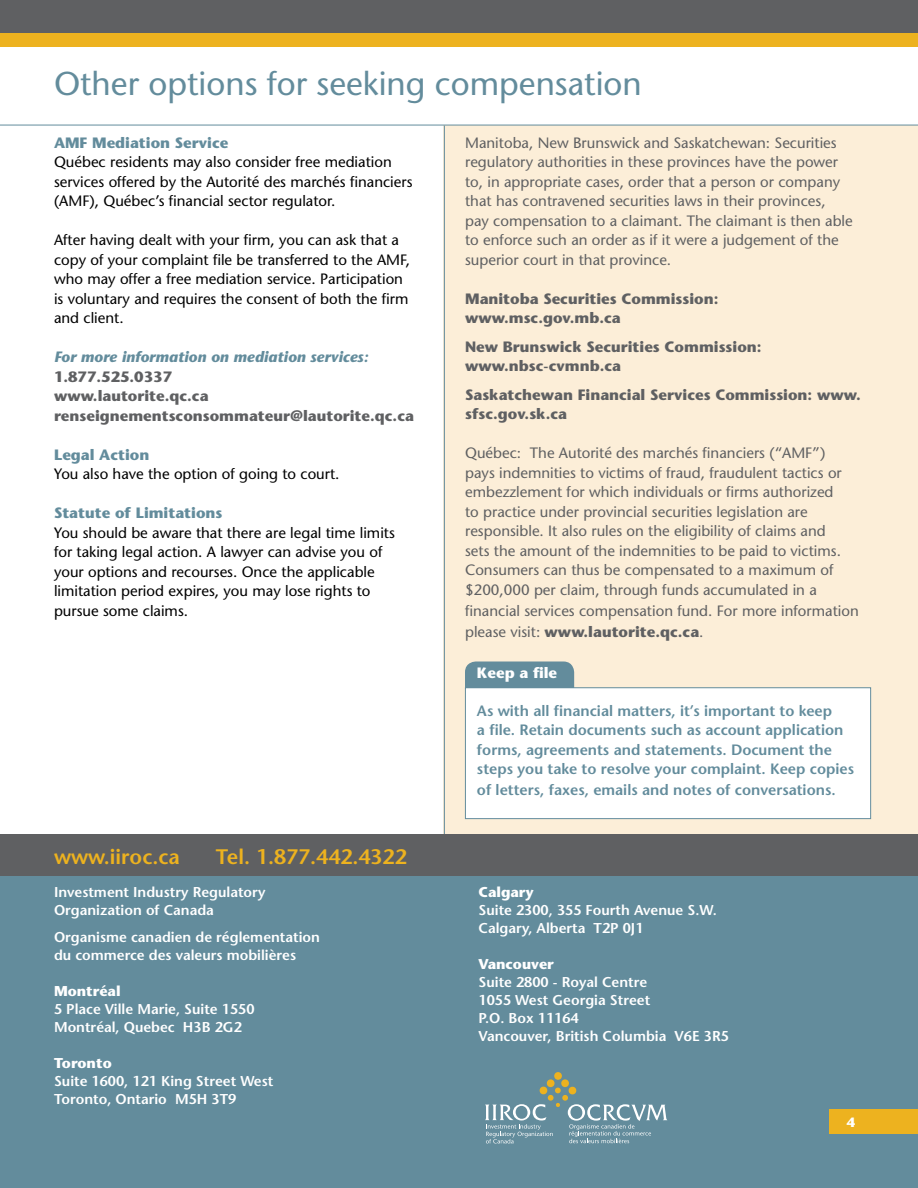
<style>
.page{position:relative;width:918px;height:1188px;background:#fff}
.page>*{position:absolute;margin:0;border:0;box-sizing:border-box;transform-origin:0 0}
.t1{font:33px "Stone Sans";color:#638c9c}
.t2{font:600 21px "Stone Sans";color:#edb21f}
.t3{font:15px/19.5px "Stone Sans";color:#5f6062}
.t4{font:15px/19.5px "Stone Sans";color:#000}
.t5{font:700 15px/19.5px "Stone Sans";color:#5f6062}
.t6{font:600 15px/19.5px "Stone Sans";color:#638c9c}
.t7{font:700 15px "Stone Sans";color:#638c9c}
.t8{font:italic 700 15px "Stone Sans";color:#638c9c}
.t9{font:700 15px "Stone Sans";color:#fff}
.t10{font:600 14.25px/18px "Stone Sans";color:#fff}
.t11{font:700 14.25px "Stone Sans";color:#fff}
.t12{font:700 13.5px "Stone Sans";color:#fff}
.s1{font-weight:700}
</style>
<div class="page">
<div style="left:444px;top:126px;width:474px;height:745px;background:#fceed8"></div>
<div style="left:0;top:837px;width:918px;height:351px;background:#638c9c"></div>
<div style="left:0;top:27px;width:918px;height:19px;background:#edb21f"></div>
<div style="left:0;top:0;width:918px;height:33px;background:#5f6062"></div>
<div style="left:830px;top:1109px;width:88px;height:25px;background:#edb21f"></div>
<hr style="left:0;top:125px;width:918px;height:1px;background:#638c9c">
<svg style="left:485px;top:1072px;width:182px;height:71px"></svg>
<hr style="left:444px;top:126px;width:1px;height:888px;background:#638c9c">
<div style="left:465px;top:662px;width:109px;height:43px;background:#638c9c;border-radius:11px"></div>
<div style="left:465px;top:688px;width:406px;height:131px;background:#fff"></div>
<div style="left:465px;top:687px;width:406px;height:132px;border:1px solid #638c9c"></div>
<div style="left:0;top:834px;width:918px;height:42px;background:#5f6062"></div>
<h1 class="t1" style="left:54px;top:64px;width:589px">Other options for seeking compensation</h1>
<p class="t7" style="left:54px;top:134px;width:176px">AMF Mediation Service</p>
<p class="t4" style="left:54px;top:152px;width:360px">Québec residents may also consider free mediation services offered by the Autorité des marchés financiers (AMF), Québec’s financial sector regulator.</p>
<p class="t4" style="left:54px;top:230px;width:358px">After having dealt with your firm, you can ask that a copy of your complaint file be transferred to the AMF, who may offer a free mediation service. Participation is voluntary and requires the consent of both the firm and client.</p>
<p class="t8" style="left:54px;top:348px;width:316px">For more information on mediation services:</p>
<p class="t5" style="left:54px;top:367px;width:361px">1.877.525.0337<br>www.lautorite.qc.ca renseignementsconsommateur@lautorite.qc.ca</p>
<p class="t7" style="left:54px;top:446px;width:97px">Legal Action</p>
<p class="t4" style="left:54px;top:464px;width:287px">You also have the option of going to court.</p>
<p class="t7" style="left:54px;top:504px;width:170px">Statute of Limitations</p>
<p class="t4" style="left:54px;top:523px;width:342px">You should be aware that there are legal time limits for taking legal action. A lawyer can advise you of your options and recourses. Once the applicable limitation period expires, you may lose rights to pursue some claims.</p>
<h2 class="t2" style="left:54px;top:844px;width:127px">www.iiroc.ca</h2>
<h2 class="t2" style="left:216px;top:844px;width:192px">Tel. 1.877.442.4322</h2>
<p class="t10" style="left:54px;top:883px;width:213px">Investment Industry Regulatory<br>Organization of Canada</p>
<p class="t10" style="left:54px;top:928px;width:267px">Organisme canadien de réglementation du commerce des valeurs mobilières</p>
<p class="t11" style="left:54px;top:983px;width:68px">Montréal</p>
<p class="t10" style="left:54px;top:1000px;width:202px">5 Place Ville Marie, Suite 1550<br>Montréal, Quebec H3B 2G2</p>
<p class="t11" style="left:54px;top:1055px;width:59px">Toronto</p>
<p class="t10" style="left:54px;top:1072px;width:221px">Suite 1600, 121 King Street West<br>Toronto, Ontario M5H 3T9</p>
<p class="t3" style="left:465px;top:133px;width:389px">Manitoba, New Brunswick and Saskatchewan: Securities regulatory authorities in these provinces have the power to, in appropriate cases, order that a person or company that has contravened securities laws in their provinces, pay compensation to a claimant. The claimant is then able to enforce such an order as if it were a judgement of the superior court in that province.</p>
<p class="t5" style="left:465px;top:289px;width:255px">Manitoba Securities Commission: www.msc.gov.mb.ca</p>
<p class="t5" style="left:465px;top:337px;width:298px">New Brunswick Securities Commission: www.nbsc-cvmnb.ca</p>
<p class="t5" style="left:465px;top:385px;width:397px">Saskatchewan Financial Services Commission: www. sfsc.gov.sk.ca</p>
<p class="t3" style="left:465px;top:443px;width:378px">Québec: The Autorité des marchés financiers (“AMF”) pays indemnities to victims of fraud, fraudulent tactics or embezzlement for which individuals or firms authorized to practice under provincial securities legislation are responsible. It also rules on the eligibility of claims and sets the amount of the indemnities to be paid to victims.<br>Consumers can thus be compensated to a maximum of $200,000 per claim, through funds accumulated in a</p>
<p class="t3" style="left:465px;top:600px;width:395px;line-height:21px">financial services compensation fund. For more information please visit: <span class="s1">www.lautorite.qc.ca</span>.</p>
<p class="t9" style="left:477px;top:664px;width:82px">Keep a file</p>
<p class="t6" style="left:477px;top:701px;width:379px">As with all financial matters, it’s important to keep<br>a file. Retain documents such as account application forms, agreements and statements. Document the steps you take to resolve your complaint. Keep copies</p>
<p class="t6" style="left:477px;top:780px;width:360px">of letters, faxes, emails and notes of conversations.</p>
<p class="t11" style="left:478px;top:884px;width:57px">Calgary</p>
<p class="t10" style="left:478px;top:901px;width:240px">Suite 2300, 355 Fourth Avenue S.W.<br>Calgary, Alberta T2P 0J1</p>
<p class="t11" style="left:478px;top:956px;width:77px">Vancouver</p>
<p class="t10" style="left:478px;top:973px;width:252px">Suite 2800 - Royal Centre<br>1055 West Georgia Street<br>P.O. Box 11164<br>Vancouver, British Columbia V6E 3R5</p>
<p class="t12" style="left:847px;top:1114px;width:10px">4</p>
</div>
